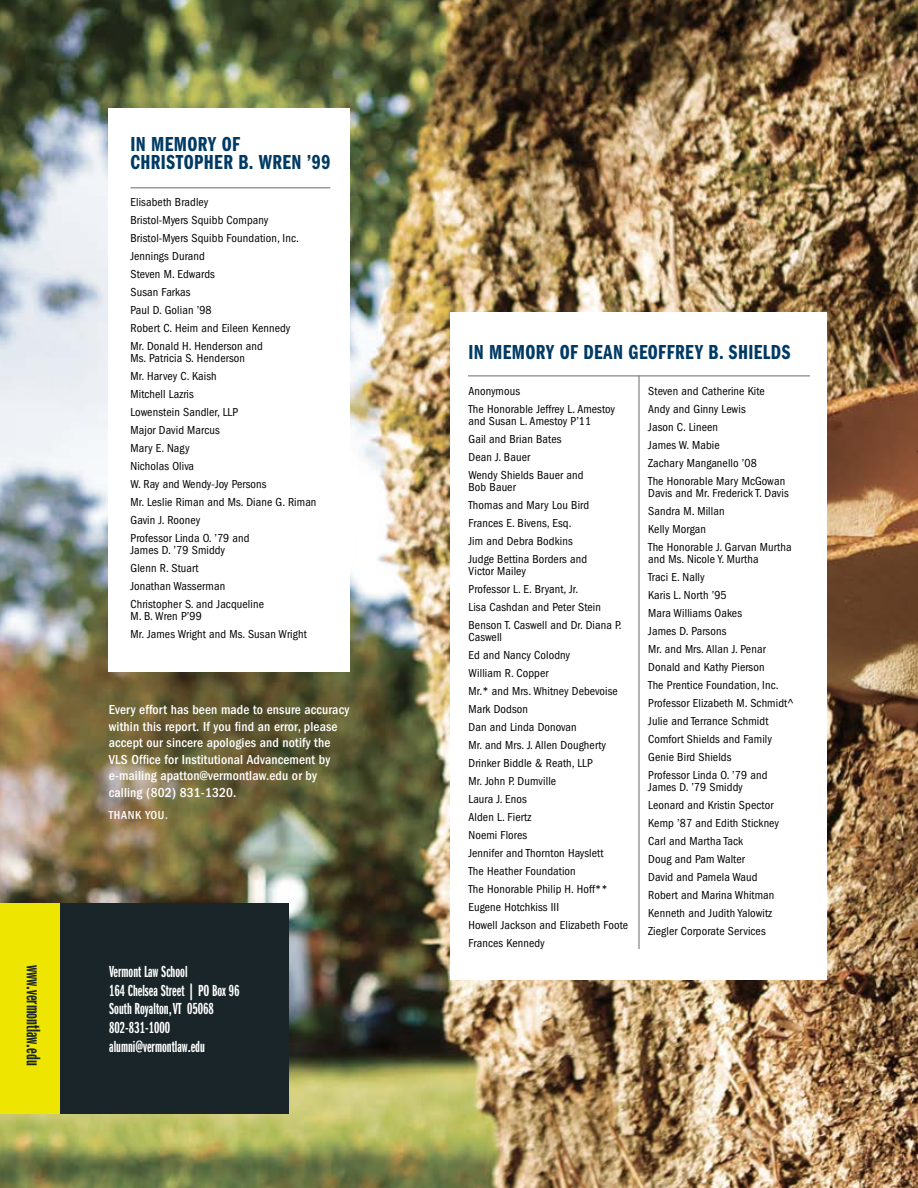
<style>
.page{position:relative;width:918px;height:1188px;background:#fff}
.page>*{position:absolute;margin:0;border:0;box-sizing:border-box;transform-origin:0 0}
.ROG_Heading{font:21px/18px "Franklin Gothic Demi Cmpr";letter-spacing:.02em;color:#003a64}
.t1{font:20.25px "Franklin Gothic Demi X Cmpr";color:#192529}
.t2{font:16.65px "Franklin Gothic Demi X Cmpr";color:#fff}
.ROG_Body{font:500 condensed 13.5px/16.5px "Franklin Gothic";letter-spacing:.01em;color:#fff}
.ROG_Body-2{font:condensed 12px/12px "Franklin Gothic";letter-spacing:.01em;color:#000001}
.ROG_Body-3{font:500 condensed 12px "Franklin Gothic";letter-spacing:.05em;color:#fff}
</style>
<div class="page">
<img style="left:0;top:0;width:918px;height:1188px">
<div style="left:450px;top:312px;width:376px;height:668px;background:#fff"></div>
<div style="left:109px;top:108px;width:241px;height:564px;background:#fff"></div>
<hr style="left:639px;top:376px;width:1px;height:573px;background:#686968">
<hr style="left:468px;top:376px;width:342px;height:1px;background:#686968">
<hr style="left:130px;top:188px;width:200px;height:1px;background:#686968">
<div style="left:0;top:903px;width:60px;height:211px;background:#eee500"></div>
<div style="left:60px;top:903px;width:229px;height:211px;background:#192529"></div>
<p class="ROG_Heading" style="left:130px;top:135px;width:201px">IN MEMORY OF<br>CHRISTOPHER B. WREN ’99</p>
<p class="ROG_Body-2" style="left:130px;top:196px;width:79px">Elisabeth Bradley</p>
<p class="ROG_Body-2" style="left:130px;top:214px;width:139px">Bristol-Myers Squibb Company</p>
<p class="ROG_Body-2" style="left:130px;top:232px;width:170px">Bristol-Myers Squibb Foundation, Inc.</p>
<p class="ROG_Body-2" style="left:130px;top:250px;width:76px">Jennings Durand</p>
<p class="ROG_Body-2" style="left:130px;top:268px;width:86px">Steven M. Edwards</p>
<p class="ROG_Body-2" style="left:130px;top:286px;width:62px">Susan Farkas</p>
<p class="ROG_Body-2" style="left:130px;top:304px;width:83px">Paul D. Golian ’98</p>
<p class="ROG_Body-2" style="left:130px;top:322px;width:161px">Robert C. Heim and Eileen Kennedy</p>
<p class="ROG_Body-2" style="left:130px;top:340px;width:134px">Mr. Donald H. Henderson and<br>Ms. Patricia S. Henderson</p>
<p class="ROG_Body-2" style="left:130px;top:370px;width:88px">Mr. Harvey C. Kaish</p>
<p class="ROG_Body-2" style="left:130px;top:388px;width:65px">Mitchell Lazris</p>
<p class="ROG_Body-2" style="left:130px;top:406px;width:109px">Lowenstein Sandler, LLP</p>
<p class="ROG_Body-2" style="left:130px;top:424px;width:91px">Major David Marcus</p>
<p class="ROG_Body-2" style="left:130px;top:442px;width:61px">Mary E. Nagy</p>
<p class="ROG_Body-2" style="left:130px;top:460px;width:65px">Nicholas Oliva</p>
<p class="ROG_Body-2" style="left:130px;top:478px;width:138px">W. Ray and Wendy-Joy Persons</p>
<p class="ROG_Body-2" style="left:130px;top:496px;width:188px">Mr. Leslie Riman and Ms. Diane G. Riman</p>
<p class="ROG_Body-2" style="left:130px;top:514px;width:71px">Gavin J. Rooney</p>
<p class="ROG_Body-2" style="left:130px;top:532px;width:121px">Professor Linda O. ’79 and<br>James D. ’79 Smiddy</p>
<p class="ROG_Body-2" style="left:130px;top:562px;width:70px">Glenn R. Stuart</p>
<p class="ROG_Body-2" style="left:130px;top:580px;width:96px">Jonathan Wasserman</p>
<p class="ROG_Body-2" style="left:130px;top:598px;width:135px">Christopher S. and Jacqueline<br>M. B. Wren P’99</p>
<p class="ROG_Body-2" style="left:130px;top:628px;width:178px">Mr. James Wright and Ms. Susan Wright</p>
<p class="ROG_Body" style="left:109px;top:701px;width:242px">Every effort has been made to ensure accuracy within this report. If you find an error, please accept our sincere apologies and notify the VLS Office for Institutional Advancement by e-mailing apatton@vermontlaw.edu or by calling (802) 831-1320.</p>
<p class="ROG_Body-3" style="left:109px;top:808px;width:61px">THANK YOU.</p>
<p class="t1" style="left:44px;top:965px;width:102px;rotate:90deg">www.vermontlaw.edu</p>
<p class="t2" style="left:109px;top:962px;width:80px">Vermont Law School</p>
<p class="t2" style="left:109px;top:981px;width:132px">164 Chelsea Street | PO Box 96</p>
<p class="t2" style="left:109px;top:1000px;width:106px">South Royalton, VT 05068</p>
<p class="t2" style="left:109px;top:1019px;width:63px">802-831-1000</p>
<p class="t2" style="left:109px;top:1038px;width:97px">alumni@vermontlaw.edu</p>
<p class="ROG_Heading" style="left:469px;top:343px;width:323px">IN MEMORY OF DEAN GEOFFREY B. SHIELDS</p>
<p class="ROG_Body-2" style="left:469px;top:385px;width:53px">Anonymous</p>
<p class="ROG_Body-2" style="left:469px;top:403px;width:148px">The Honorable Jeffrey L. Amestoy and Susan L. Amestoy P’11</p>
<p class="ROG_Body-2" style="left:469px;top:433px;width:95px">Gail and Brian Bates</p>
<p class="ROG_Body-2" style="left:469px;top:451px;width:63px">Dean J. Bauer</p>
<p class="ROG_Body-2" style="left:469px;top:469px;width:117px">Wendy Shields Bauer and<br>Bob Bauer</p>
<p class="ROG_Body-2" style="left:469px;top:499px;width:122px">Thomas and Mary Lou Bird</p>
<p class="ROG_Body-2" style="left:469px;top:517px;width:105px">Frances E. Bivens, Esq.</p>
<p class="ROG_Body-2" style="left:469px;top:535px;width:106px">Jim and Debra Bodkins</p>
<p class="ROG_Body-2" style="left:469px;top:553px;width:120px">Judge Bettina Borders and<br>Victor Mailey</p>
<p class="ROG_Body-2" style="left:469px;top:583px;width:112px">Professor L. E. Bryant, Jr.</p>
<p class="ROG_Body-2" style="left:469px;top:601px;width:134px">Lisa Cashdan and Peter Stein</p>
<p class="ROG_Body-2" style="left:469px;top:619px;width:155px">Benson T. Caswell and Dr. Diana P.<br>Caswell</p>
<p class="ROG_Body-2" style="left:469px;top:649px;width:103px">Ed and Nancy Colodny</p>
<p class="ROG_Body-2" style="left:469px;top:667px;width:82px">William R. Copper</p>
<p class="ROG_Body-2" style="left:469px;top:685px;width:151px">Mr.* and Mrs. Whitney Debevoise</p>
<p class="ROG_Body-2" style="left:469px;top:703px;width:61px">Mark Dodson</p>
<p class="ROG_Body-2" style="left:469px;top:721px;width:110px">Dan and Linda Donovan</p>
<p class="ROG_Body-2" style="left:469px;top:739px;width:139px">Mr. and Mrs. J. Allen Dougherty</p>
<p class="ROG_Body-2" style="left:469px;top:757px;width:126px">Drinker Biddle &amp; Reath, LLP</p>
<p class="ROG_Body-2" style="left:469px;top:775px;width:89px">Mr. John P. Dumville</p>
<p class="ROG_Body-2" style="left:469px;top:793px;width:60px">Laura J. Enos</p>
<p class="ROG_Body-2" style="left:469px;top:811px;width:64px">Alden L. Fiertz</p>
<p class="ROG_Body-2" style="left:469px;top:829px;width:60px">Noemi Flores</p>
<p class="ROG_Body-2" style="left:469px;top:847px;width:137px">Jennifer and Thornton Hayslett</p>
<p class="ROG_Body-2" style="left:469px;top:865px;width:109px">The Heather Foundation</p>
<p class="ROG_Body-2" style="left:469px;top:883px;width:140px">The Honorable Philip H. Hoff**</p>
<p class="ROG_Body-2" style="left:469px;top:901px;width:92px">Eugene Hotchkiss III</p>
<p class="ROG_Body-2" style="left:469px;top:919px;width:161px">Howell Jackson and Elizabeth Foote</p>
<p class="ROG_Body-2" style="left:469px;top:937px;width:78px">Frances Kennedy</p>
<p class="ROG_Body-2" style="left:648px;top:385px;width:118px">Steven and Catherine Kite</p>
<p class="ROG_Body-2" style="left:648px;top:403px;width:99px">Andy and Ginny Lewis</p>
<p class="ROG_Body-2" style="left:648px;top:421px;width:71px">Jason C. Lineen</p>
<p class="ROG_Body-2" style="left:648px;top:439px;width:73px">James W. Mabie</p>
<p class="ROG_Body-2" style="left:648px;top:457px;width:110px">Zachary Manganello ’08</p>
<p class="ROG_Body-2" style="left:648px;top:475px;width:142px">The Honorable Mary McGowan<br>Davis and Mr. Frederick T. Davis</p>
<p class="ROG_Body-2" style="left:648px;top:505px;width:78px">Sandra M. Millan</p>
<p class="ROG_Body-2" style="left:648px;top:523px;width:59px">Kelly Morgan</p>
<p class="ROG_Body-2" style="left:648px;top:541px;width:145px">The Honorable J. Garvan Murtha and Ms. Nicole Y. Murtha</p>
<p class="ROG_Body-2" style="left:648px;top:571px;width:58px">Traci E. Nally</p>
<p class="ROG_Body-2" style="left:648px;top:589px;width:80px">Karis L. North ’95</p>
<p class="ROG_Body-2" style="left:648px;top:607px;width:95px">Mara Williams Oakes</p>
<p class="ROG_Body-2" style="left:648px;top:625px;width:80px">James D. Parsons</p>
<p class="ROG_Body-2" style="left:648px;top:643px;width:119px">Mr. and Mrs. Allan J. Penar</p>
<p class="ROG_Body-2" style="left:648px;top:661px;width:118px">Donald and Kathy Pierson</p>
<p class="ROG_Body-2" style="left:648px;top:679px;width:132px">The Prentice Foundation, Inc.</p>
<p class="ROG_Body-2" style="left:648px;top:697px;width:147px">Professor Elizabeth M. Schmidt^</p>
<p class="ROG_Body-2" style="left:648px;top:715px;width:122px">Julie and Terrance Schmidt</p>
<p class="ROG_Body-2" style="left:648px;top:733px;width:125px">Comfort Shields and Family</p>
<p class="ROG_Body-2" style="left:648px;top:751px;width:85px">Genie Bird Shields</p>
<p class="ROG_Body-2" style="left:648px;top:769px;width:121px">Professor Linda O. ’79 and<br>James D. ’79 Smiddy</p>
<p class="ROG_Body-2" style="left:648px;top:799px;width:127px">Leonard and Kristin Spector</p>
<p class="ROG_Body-2" style="left:648px;top:817px;width:132px">Kemp ’87 and Edith Stickney</p>
<p class="ROG_Body-2" style="left:648px;top:835px;width:96px">Carl and Martha Tack</p>
<p class="ROG_Body-2" style="left:648px;top:853px;width:98px">Doug and Pam Walter</p>
<p class="ROG_Body-2" style="left:648px;top:871px;width:111px">David and Pamela Waud</p>
<p class="ROG_Body-2" style="left:648px;top:889px;width:128px">Robert and Marina Whitman</p>
<p class="ROG_Body-2" style="left:648px;top:907px;width:125px">Kenneth and Judith Yalowitz</p>
<p class="ROG_Body-2" style="left:648px;top:925px;width:119px">Ziegler Corporate Services</p>
</div>
